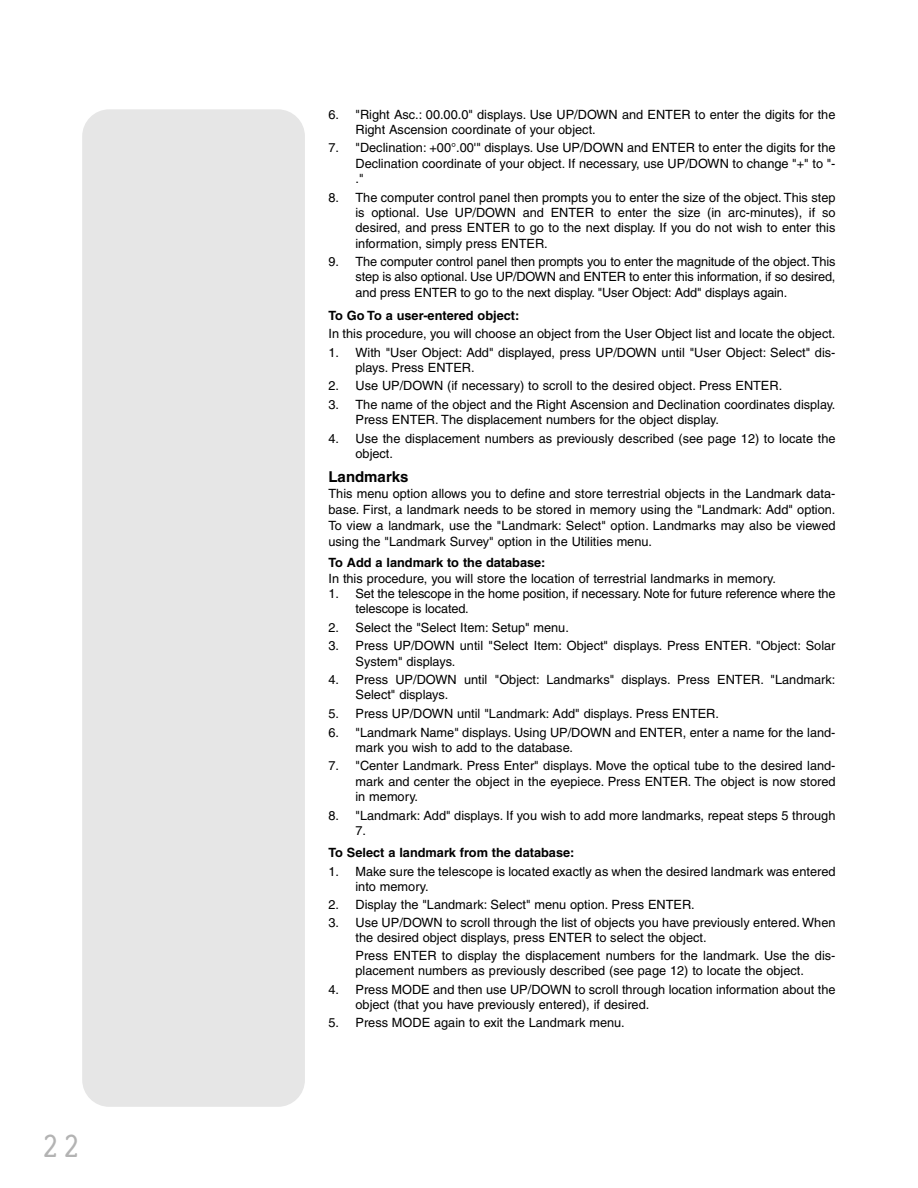
<style>
.page{position:relative;width:918px;height:1188px;background:#fff}
.page>*{position:absolute;margin:0;border:0;box-sizing:border-box;transform-origin:0 0}
.t1{font:36px "Courier";color:#b3b3b3;scale:.8 1}
.t2{font:700 15px "Helvetica";color:#000}
.t3{font:12.75px/15.3px "Helvetica";color:#000}
.t4{font:700 12.75px "Helvetica";color:#000}
</style>
<div class="page">
<div style="left:82px;top:109px;width:223px;height:998px;background:#e6e6e6;border-radius:27px"></div>
<h1 class="t1" style="left:42px;top:1129px;width:49px">22</h1>
<p class="t3" style="left:355px;top:108px;width:482px;text-indent:-27px">6. "Right Asc.: 00.00.0" displays. Use UP/DOWN and ENTER to enter the digits for the<br>Right Ascension coordinate of your object.</p>
<p class="t3" style="left:355px;top:142px;width:482px;text-align:justify;text-indent:-27px">7. "Declination: +00°.00'" displays. Use UP/DOWN and ENTER to enter the digits for the Declination coordinate of your object. If necessary, use UP/DOWN to change "+" to "- ."</p>
<p class="t3" style="left:355px;top:191px;width:482px;text-align:justify;text-indent:-27px">8. The computer control panel then prompts you to enter the size of the object. This step is optional. Use UP/DOWN and ENTER to enter the size (in arc-minutes), if so desired, and press ENTER to go to the next display. If you do not wish to enter this information, simply press ENTER.</p>
<p class="t3" style="left:355px;top:255px;width:482px;text-align:justify;text-indent:-27px">9. The computer control panel then prompts you to enter the magnitude of the object. This step is also optional. Use UP/DOWN and ENTER to enter this information, if so desired, and press ENTER to go to the next display. "User Object: Add" displays again.</p>
<p class="t4" style="left:328px;top:310px;width:192px">To Go To a user-entered object:</p>
<p class="t3" style="left:328px;top:327px;width:509px">In this procedure, you will choose an object from the User Object list and locate the object.</p>
<p class="t3" style="left:355px;top:346px;width:482px;text-indent:-27px">1. With "User Object: Add" displayed, press UP/DOWN until "User Object: Select" dis&shy;plays. Press ENTER.</p>
<p class="t3" style="left:328px;top:380px;width:455px">2. Use UP/DOWN (if necessary) to scroll to the desired object. Press ENTER.</p>
<p class="t3" style="left:355px;top:398px;width:482px;text-indent:-27px">3. The name of the object and the Right Ascension and Declination coordinates display.<br>Press ENTER. The displacement numbers for the object display.</p>
<p class="t3" style="left:355px;top:432px;width:482px;text-indent:-27px">4. Use the displacement numbers as previously described (see page 12) to locate the object.</p>
<p class="t2" style="left:328px;top:471px;width:82px">Landmarks</p>
<p class="t3" style="left:328px;top:487px;width:509px;line-height:15.9px;text-align:justify">This menu option allows you to define and store terrestrial objects in the Landmark data&shy;base. First, a landmark needs to be stored in memory using the "Landmark: Add" option.<br>To view a landmark, use the "Landmark: Select" option. Landmarks may also be viewed using the "Landmark Survey" option in the Utilities menu.</p>
<p class="t4" style="left:328px;top:558px;width:219px">To Add a landmark to the database:</p>
<p class="t3" style="left:328px;top:572px;width:449px">In this procedure, you will store the location of terrestrial landmarks in memory.</p>
<p class="t3" style="left:355px;top:587px;width:482px;text-indent:-27px">1. Set the telescope in the home position, if necessary. Note for future reference where the telescope is located.</p>
<p class="t3" style="left:328px;top:621px;width:242px">2. Select the "Select Item: Setup" menu.</p>
<p class="t3" style="left:355px;top:639px;width:481px;text-indent:-27px">3. Press UP/DOWN until "Select Item: Object" displays. Press ENTER. "Object: Solar<br>System" displays.</p>
<p class="t3" style="left:355px;top:673px;width:482px;text-indent:-27px">4. Press UP/DOWN until "Object: Landmarks" displays. Press ENTER. "Landmark:<br>Select" displays.</p>
<p class="t3" style="left:328px;top:707px;width:392px">5. Press UP/DOWN until "Landmark: Add" displays. Press ENTER.</p>
<p class="t3" style="left:355px;top:726px;width:482px;text-indent:-27px">6. "Landmark Name" displays. Using UP/DOWN and ENTER, enter a name for the land&shy;mark you wish to add to the database.</p>
<p class="t3" style="left:355px;top:759px;width:482px;text-align:justify;text-indent:-27px">7. "Center Landmark. Press Enter" displays. Move the optical tube to the desired land&shy;mark and center the object in the eyepiece. Press ENTER. The object is now stored in memory.</p>
<p class="t3" style="left:355px;top:809px;width:482px;text-indent:-27px">8. "Landmark: Add" displays. If you wish to add more landmarks, repeat steps 5 through<br>7.</p>
<p class="t4" style="left:328px;top:848px;width:247px">To Select a landmark from the database:</p>
<p class="t3" style="left:355px;top:865px;width:482px;text-indent:-27px">1. Make sure the telescope is located exactly as when the desired landmark was entered into memory.</p>
<p class="t3" style="left:328px;top:898px;width:368px">2. Display the "Landmark: Select" menu option. Press ENTER.</p>
<p class="t3" style="left:355px;top:916px;width:482px;text-indent:-27px">3. Use UP/DOWN to scroll through the list of objects you have previously entered. When the desired object displays, press ENTER to select the object.</p>
<p class="t3" style="left:355px;top:950px;width:482px">Press ENTER to display the displacement numbers for the landmark. Use the dis&shy;placement numbers as previously described (see page 12) to locate the object.</p>
<p class="t3" style="left:355px;top:983px;width:482px;text-indent:-27px">4. Press MODE and then use UP/DOWN to scroll through location information about the object (that you have previously entered), if desired.</p>
<p class="t3" style="left:328px;top:1016px;width:298px">5. Press MODE again to exit the Landmark menu.</p>
</div>
